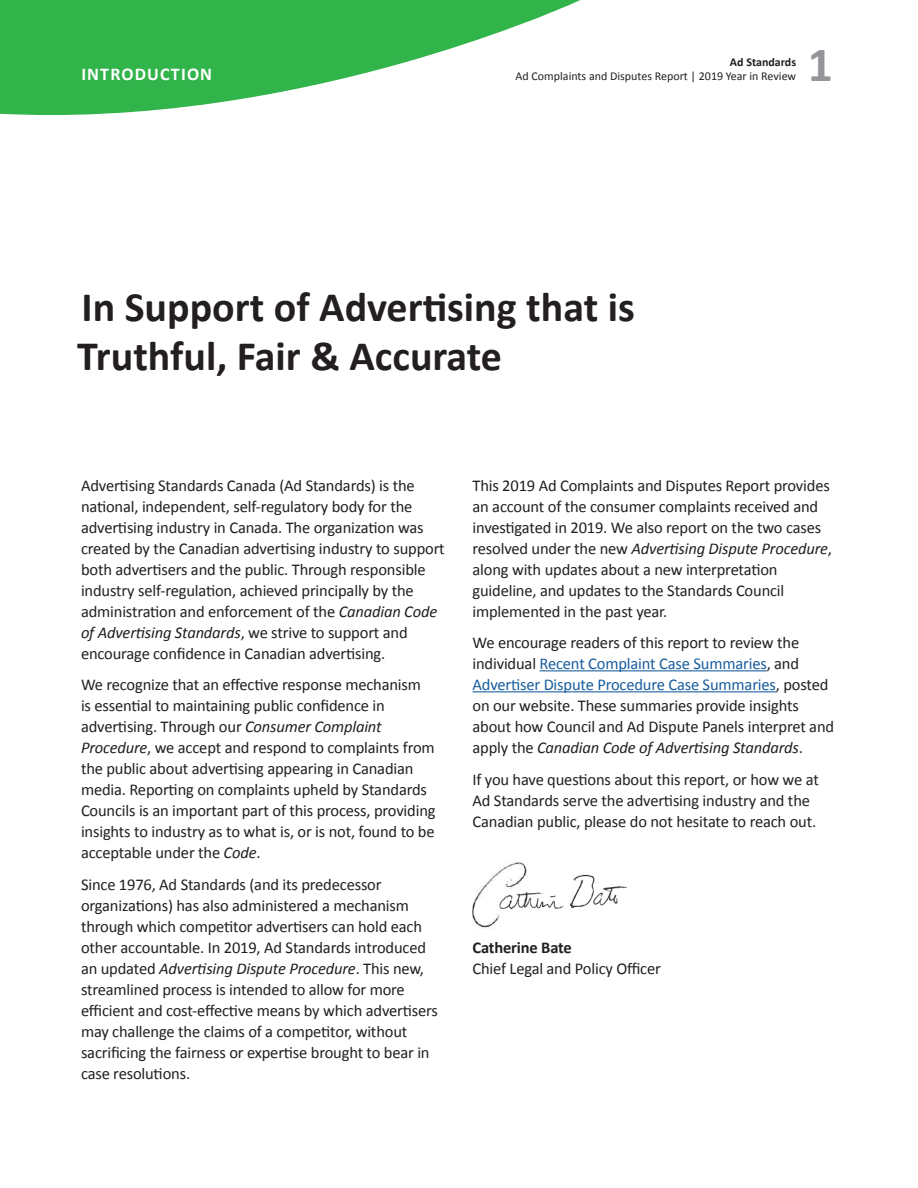
<style>
.page{position:relative;width:918px;height:1188px;background:#fff}
.page>*{position:absolute;margin:0;border:0;box-sizing:border-box;transform-origin:0 0}
.t1{font:700 49.5px "Calibri";color:#939598}
.t2{font:700 42px/49.5px "Calibri";color:#231f20}
.t3{font:700 18px "Calibri";letter-spacing:.065em;color:#fff}
.body_text{font:16.5px/21px "Calibri";letter-spacing:-.01em;color:#231f20}
.t4{font:12px "Calibri";color:#231f20}
.t5{font:700 12px "Calibri";color:#231f20}
.s1{font-style:italic}
.s2{color:#175d9e}
.s3{font-weight:700}
</style>
<div class="page">
<svg style="left:0;top:0;width:580px;height:115px;fill:#31b44a"></svg>
<hr style="left:540px;top:670px;width:227px;height:1px;background:#175d9e">
<hr style="left:472px;top:691px;width:304px;height:1px;background:#175d9e">
<img style="left:472px;top:862px;width:155px;height:67px">
<p class="t5" style="left:730px;top:55px;width:68px">Ad Standards</p>
<p class="t3" style="left:81px;top:62px;width:132px">INTRODUCTION</p>
<p class="t4" style="left:516px;top:68px;width:282px">Ad Complaints and Disputes Report | 2019 Year in Review</p>
<h1 class="t1" style="left:808px;top:33px;width:27px">1</h1>
<h2 class="t2" style="left:77px;top:282px;width:559px">In Support of Advertising that is<br>Truthful, Fair &amp; Accurate</h2>
<p class="body_text" style="left:81px;top:475px;width:365px">Advertising Standards Canada (Ad Standards) is the national, independent, self-regulatory body for the advertising industry in Canada. The organization was created by the Canadian advertising industry to support both advertisers and the public. Through responsible industry self-regulation, achieved principally by the administration and enforcement of the <span class="s1">Canadian Code of Advertising Standards</span>, we strive to support and encourage confidence in Canadian advertising.</p>
<p class="body_text" style="left:81px;top:674px;width:356px">We recognize that an effective response mechanism<br>is essential to maintaining public confidence in advertising. Through our <span class="s1">Consumer Complaint Procedure</span>, we accept and respond to complaints from the public about advertising appearing in Canadian media. Reporting on complaints upheld by Standards Councils is an important part of this process, providing insights to industry as to what is, or is not, found to be acceptable under the <span class="s1">Code</span>.</p>
<p class="body_text" style="left:81px;top:874px;width:358px">Since 1976, Ad Standards (and its predecessor organizations) has also administered a mechanism through which competitor advertisers can hold each other accountable. In 2019, Ad Standards introduced an updated <span class="s1">Advertising Dispute Procedure</span>. This new, streamlined process is intended to allow for more efficient and cost-effective means by which advertisers may challenge the claims of a competitor, without sacrificing the fairness or expertise brought to bear in case resolutions.</p>
<p class="body_text" style="left:472px;top:475px;width:361px">This 2019 Ad Complaints and Disputes Report provides an account of the consumer complaints received and investigated in 2019. We also report on the two cases resolved under the new <span class="s1">Advertising Dispute Procedure</span>, along with updates about a new interpretation guideline, and updates to the Standards Council implemented in the past year.</p>
<p class="body_text" style="left:472px;top:632px;width:363px">We encourage readers of this report to review the individual <span class="s2">Recent Complaint Case Summaries</span>, and <span class="s2">Advertiser Dispute Procedure Case Summaries</span>, posted on our website. These summaries provide insights about how Council and Ad Dispute Panels interpret and apply the <span class="s1">Canadian Code of Advertising Standards</span>.</p>
<p class="body_text" style="left:472px;top:769px;width:348px">If you have questions about this report, or how we at<br>Ad Standards serve the advertising industry and the<br>Canadian public, please do not hesitate to reach out.</p>
<p class="body_text" style="left:472px;top:937px;width:190px"><span class="s3">Catherine Bate<br></span>Chief Legal and Policy Officer</p>
</div>
